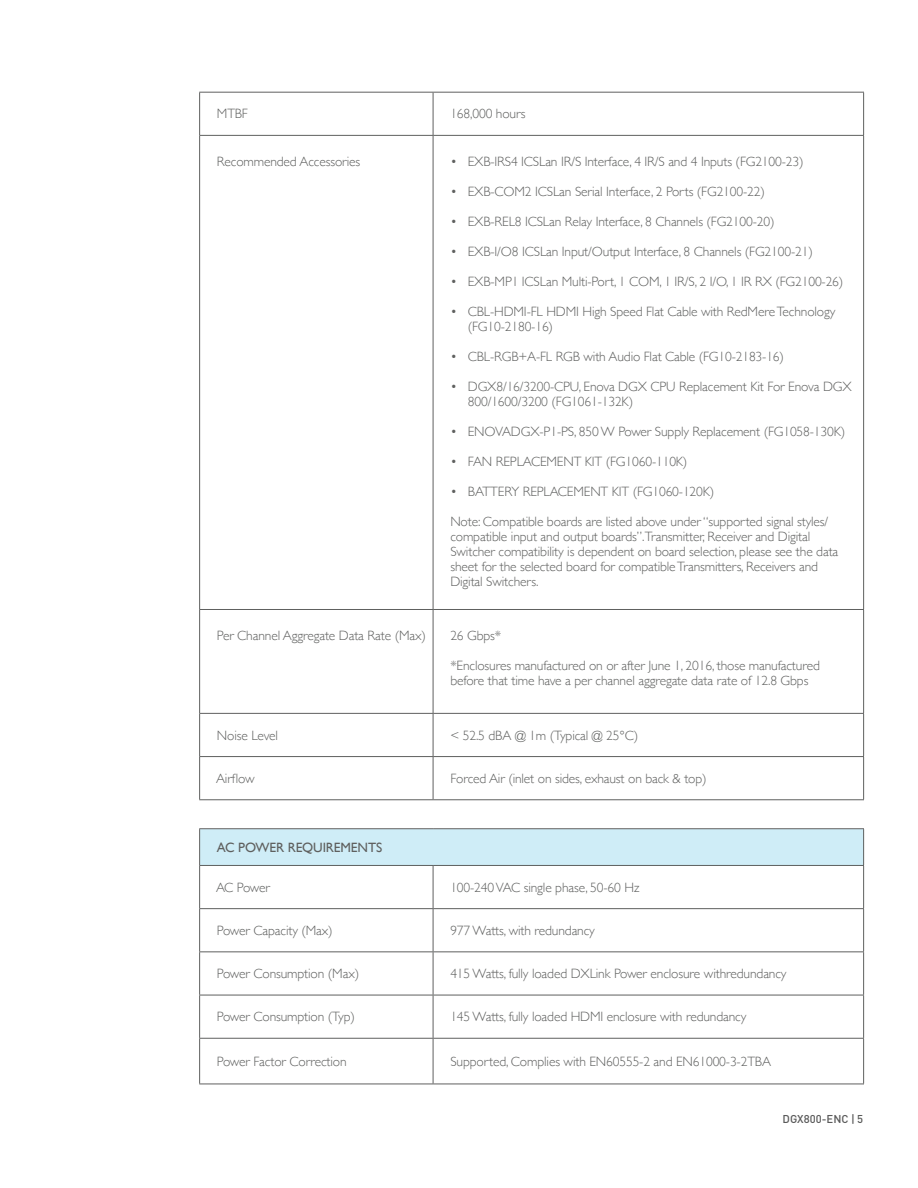
<style>
.page{position:relative;width:918px;height:1188px;background:#fff}
.page>*{position:absolute;margin:0;border:0;box-sizing:border-box;transform-origin:0 0}
.TC-Table_Copy{font:300 13.5px/15px "Gill Sans";letter-spacing:-.01em;color:#5f605f}
.TC-Table_Copy-2{font:13.5px "Gill Sans";letter-spacing:-.01em;color:#5f605f}
.t1{font:500 11.25px "DIN";color:#5a5a5a}
.s1{color:#595a59}
</style>
<div class="page">
<div style="left:200px;top:829px;width:664px;height:36px;background:#cfedf7"></div>
<hr style="left:199px;top:828px;width:234px;height:1px;background:#5f605f">
<hr style="left:199px;top:829px;width:1px;height:36px;background:#5f605f">
<hr style="left:433px;top:828px;width:431px;height:1px;background:#5f605f">
<hr style="left:863px;top:829px;width:1px;height:36px;background:#5f605f">
<hr style="left:199px;top:865px;width:234px;height:1px;background:#5f605f">
<hr style="left:433px;top:865px;width:431px;height:1px;background:#5f605f">
<hr style="left:863px;top:866px;width:1px;height:42px;background:#5f605f">
<hr style="left:863px;top:909px;width:1px;height:42px;background:#5f605f">
<hr style="left:863px;top:952px;width:1px;height:43px;background:#5f605f">
<hr style="left:863px;top:995px;width:1px;height:43px;background:#5f605f">
<hr style="left:863px;top:1039px;width:1px;height:45px;background:#5f605f">
<hr style="left:199px;top:866px;width:1px;height:42px;background:#5f605f">
<hr style="left:433px;top:866px;width:1px;height:42px;background:#5f605f">
<hr style="left:199px;top:909px;width:1px;height:42px;background:#5f605f">
<hr style="left:433px;top:909px;width:1px;height:42px;background:#5f605f">
<hr style="left:199px;top:952px;width:1px;height:43px;background:#5f605f">
<hr style="left:433px;top:952px;width:1px;height:43px;background:#5f605f">
<hr style="left:199px;top:995px;width:1px;height:43px;background:#5f605f">
<hr style="left:433px;top:995px;width:1px;height:43px;background:#5f605f">
<hr style="left:199px;top:1039px;width:1px;height:45px;background:#5f605f">
<hr style="left:433px;top:1039px;width:1px;height:45px;background:#5f605f">
<hr style="left:199px;top:908px;width:234px;height:1px;background:#5f605f">
<hr style="left:199px;top:951px;width:234px;height:1px;background:#5f605f">
<hr style="left:199px;top:995px;width:234px;height:1px;background:#5f605f">
<hr style="left:199px;top:1038px;width:234px;height:1px;background:#5f605f">
<hr style="left:199px;top:1084px;width:234px;height:1px;background:#5f605f">
<hr style="left:433px;top:908px;width:431px;height:1px;background:#5f605f">
<hr style="left:433px;top:951px;width:431px;height:1px;background:#5f605f">
<hr style="left:433px;top:995px;width:431px;height:1px;background:#5f605f">
<hr style="left:433px;top:1038px;width:431px;height:1px;background:#5f605f">
<hr style="left:433px;top:1084px;width:431px;height:1px;background:#5f605f">
<hr style="left:863px;top:93px;width:1px;height:42px;background:#5f605f">
<hr style="left:863px;top:136px;width:1px;height:473px;background:#5f605f">
<hr style="left:863px;top:610px;width:1px;height:103px;background:#5f605f">
<hr style="left:863px;top:714px;width:1px;height:42px;background:#5f605f">
<hr style="left:863px;top:757px;width:1px;height:42px;background:#5f605f">
<hr style="left:199px;top:93px;width:1px;height:42px;background:#5f605f">
<hr style="left:433px;top:93px;width:1px;height:42px;background:#5f605f">
<hr style="left:199px;top:136px;width:1px;height:473px;background:#5f605f">
<hr style="left:433px;top:136px;width:1px;height:473px;background:#5f605f">
<hr style="left:199px;top:610px;width:1px;height:103px;background:#5f605f">
<hr style="left:433px;top:610px;width:1px;height:103px;background:#5f605f">
<hr style="left:199px;top:714px;width:1px;height:42px;background:#5f605f">
<hr style="left:433px;top:714px;width:1px;height:42px;background:#5f605f">
<hr style="left:199px;top:757px;width:1px;height:42px;background:#5f605f">
<hr style="left:433px;top:757px;width:1px;height:42px;background:#5f605f">
<hr style="left:199px;top:92px;width:234px;height:1px;background:#5f605f">
<hr style="left:199px;top:135px;width:234px;height:1px;background:#5f605f">
<hr style="left:199px;top:609px;width:234px;height:1px;background:#5f605f">
<hr style="left:199px;top:713px;width:234px;height:1px;background:#5f605f">
<hr style="left:199px;top:756px;width:234px;height:1px;background:#5f605f">
<hr style="left:199px;top:799px;width:234px;height:1px;background:#5f605f">
<hr style="left:433px;top:92px;width:431px;height:1px;background:#5f605f">
<hr style="left:433px;top:135px;width:431px;height:1px;background:#5f605f">
<hr style="left:433px;top:609px;width:431px;height:1px;background:#5f605f">
<hr style="left:433px;top:713px;width:431px;height:1px;background:#5f605f">
<hr style="left:433px;top:756px;width:431px;height:1px;background:#5f605f">
<hr style="left:433px;top:799px;width:431px;height:1px;background:#5f605f">
<p class="TC-Table_Copy" style="left:217px;top:106px;width:32px">MTBF</p>
<p class="TC-Table_Copy" style="left:450px;top:106px;width:77px">168,000 hours</p>
<p class="TC-Table_Copy" style="left:217px;top:154px;width:145px">Recommended Accessories</p>
<p class="TC-Table_Copy" style="left:450px;top:154px;width:355px">• EXB-IRS4 ICSLan IR/S Interface, 4 IR/S and 4 Inputs (FG2100-23)</p>
<p class="TC-Table_Copy" style="left:450px;top:184px;width:316px">• EXB-COM2 ICSLan Serial Interface, 2 Ports (FG2100-22)</p>
<p class="TC-Table_Copy" style="left:450px;top:214px;width:326px">• EXB-REL8 ICSLan Relay Interface, 8 Channels (FG2100-20)</p>
<p class="TC-Table_Copy" style="left:450px;top:244px;width:364px">• EXB-I/O8 ICSLan Input/Output Interface, 8 Channels (FG2100-21)</p>
<p class="TC-Table_Copy" style="left:450px;top:274px;width:395px">• EXB-MP1 ICSLan Multi-Port, 1 COM, 1 IR/S, 2 I/O, 1 IR RX (FG2100-26)</p>
<p class="TC-Table_Copy" style="left:468px;top:304px;width:369px;text-indent:-17px">• CBL-HDMI-FL HDMI High Speed Flat Cable with RedMere Technology (FG10-2180-16)</p>
<p class="TC-Table_Copy" style="left:450px;top:349px;width:335px">• CBL-RGB+A-FL RGB with Audio Flat Cable (FG10-2183-16)</p>
<p class="TC-Table_Copy" style="left:468px;top:379px;width:385px;text-indent:-17px">• DGX8/16/3200-CPU, Enova DGX CPU Replacement Kit For Enova DGX<br>800/1600/3200 (FG1061-132K)</p>
<p class="TC-Table_Copy" style="left:450px;top:424px;width:396px">• ENOVADGX-P1-PS, 850 W Power Supply Replacement (FG1058-130K)</p>
<p class="TC-Table_Copy" style="left:450px;top:454px;width:239px">• FAN REPLACEMENT KIT (FG1060-110K)</p>
<p class="TC-Table_Copy" style="left:450px;top:484px;width:266px">• BATTERY REPLACEMENT KIT (FG1060-120K)</p>
<p class="TC-Table_Copy" style="left:450px;top:514px;width:390px">Note: Compatible boards are listed above under “supported signal styles/ compatible input and output boards”.Transmitter, Receiver and Digital Switcher compatibility is dependent on board selection, please see the data sheet for the selected board for compatible Transmitters, Receivers and Digital Switchers.</p>
<p class="TC-Table_Copy" style="left:217px;top:628px;width:210px">Per Channel Aggregate Data Rate (Max)</p>
<p class="TC-Table_Copy" style="left:450px;top:628px;width:52px">26 Gbps*</p>
<p class="TC-Table_Copy" style="left:450px;top:658px;width:371px">*Enclosures manufactured on or after June 1, 2016, those manufactured before that time have a per channel aggregate data rate of 12.8 Gbps</p>
<p class="TC-Table_Copy" style="left:217px;top:727px;width:63px">Noise Level</p>
<p class="TC-Table_Copy" style="left:450px;top:727px;width:189px">&lt; 52.5 dBA @ 1m (Typical @ 25°C)</p>
<p class="TC-Table_Copy" style="left:216px;top:770px;width:40px">Airflow</p>
<p class="TC-Table_Copy" style="left:450px;top:770px;width:258px">Forced Air (inlet on sides, exhaust on back &amp; top)</p>
<p class="TC-Table_Copy-2" style="left:217px;top:839px;width:167px">AC POWER REQUIREMENTS</p>
<p class="TC-Table_Copy" style="left:216px;top:879px;width:55px">AC Power</p>
<p class="TC-Table_Copy" style="left:450px;top:879px;width:191px">100-240 VAC single phase, 50-60 Hz</p>
<p class="TC-Table_Copy" style="left:217px;top:922px;width:117px">Power Capacity (Max)</p>
<p class="TC-Table_Copy" style="left:450px;top:922px;width:146px">977 Watts, with redundancy</p>
<p class="TC-Table_Copy" style="left:217px;top:966px;width:144px">Power Consumption (Max)</p>
<p class="TC-Table_Copy" style="left:450px;top:966px;width:338px">415 Watts, fully loaded DXLink Power enclosure withredundancy</p>
<p class="TC-Table_Copy" style="left:217px;top:1009px;width:140px">Power Consumption (Typ)</p>
<p class="TC-Table_Copy" style="left:450px;top:1009px;width:298px">145 Watts, fully loaded HDMI enclosure with redundancy</p>
<p class="TC-Table_Copy" style="left:217px;top:1053px;width:131px">Power Factor Correction</p>
<p class="TC-Table_Copy" style="left:450px;top:1053px;width:322px">Supported, Complies with EN60555-2 and EN61000-3-2TBA</p>
<p class="t1" style="left:783px;top:1112px;width:82px">DGX800-ENC | <span class="s1">5</span></p>
</div>
